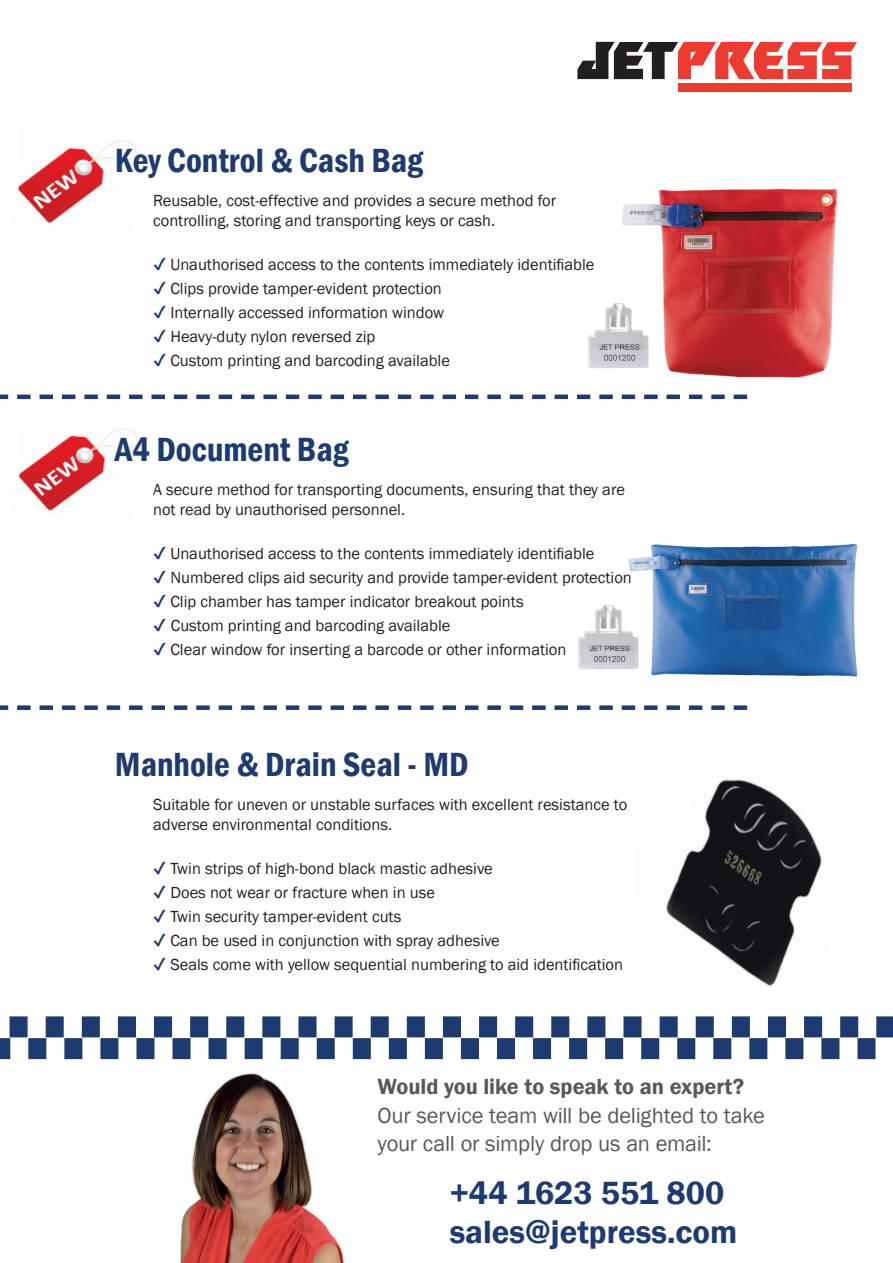
<style>
.page{position:relative;width:893px;height:1263px;background:#fff}
.page>*{position:absolute;margin:0;border:0;box-sizing:border-box;transform-origin:0 0}
.t1{font:600 condensed 34.5px "Franklin Gothic";color:#1d3b71}
.t2{font:600 33px "Franklin Gothic";color:#1d3b71}
.t3{font:22.5px/28.5px "Franklin Gothic";letter-spacing:-.01em;color:#57585a}
.t4{font:600 22.5px "Franklin Gothic";letter-spacing:-.005em;color:#57585a}
.t5{font:16.5px/19.8px "Franklin Gothic";color:#231f20}
.s1{color:#1d3b71}
</style>
<div class="page">
<img style="left:18px;top:428px;width:120px;height:83px">
<img style="left:17px;top:140px;width:120px;height:83px">
<div style="left:678px;top:83px;width:173px;height:9px;background:#ee3b32"></div>
<svg style="left:577px;top:42px;width:280px;height:37px"></svg>
<svg style="left:0;top:395px;width:747px;height:4px"></svg>
<svg style="left:0;top:705px;width:747px;height:5px"></svg>
<img style="left:666px;top:779px;width:156px;height:208px">
<img style="left:622px;top:188px;width:216px;height:189px">
<img style="left:628px;top:543px;width:230px;height:133px">
<img style="left:180px;top:1072px;width:164px;height:191px">
<svg style="left:0;top:1016px;width:893px;height:43px"></svg>
<img style="left:588px;top:301px;width:63px;height:69px">
<img style="left:578px;top:602px;width:62px;height:69px">
<svg style="left:33px;top:168px;width:47px;height:41px;background:#d52a30"></svg>
<svg style="left:34px;top:456px;width:47px;height:40px;background:#d5282f"></svg>
<h1 class="t1" style="left:115px;top:137px;width:310px">Key Control &amp; Cash Bag</h1>
<p class="t5" style="left:153px;top:191px;width:405px">Reusable, cost-effective and provides a secure method for controlling, storing and transporting keys or cash.</p>
<p class="t5" style="left:153px;top:255px;width:443px"><span class="s1">✔</span> Unauthorised access to the contents immediately identifiable</p>
<p class="t5" style="left:153px;top:279px;width:290px"><span class="s1">✔</span> Clips provide tamper-evident protection</p>
<p class="t5" style="left:153px;top:303px;width:292px"><span class="s1">✔</span> Internally accessed information window</p>
<p class="t5" style="left:153px;top:327px;width:224px"><span class="s1">✔</span> Heavy-duty nylon reversed zip</p>
<p class="t5" style="left:153px;top:351px;width:298px"><span class="s1">✔</span> Custom printing and barcoding available</p>
<h1 class="t1" style="left:115px;top:426px;width:235px">A4 Document Bag</h1>
<p class="t5" style="left:153px;top:480px;width:473px">A secure method for transporting documents, ensuring that they are not read by unauthorised personnel.</p>
<p class="t5" style="left:153px;top:544px;width:443px"><span class="s1">✔</span> Unauthorised access to the contents immediately identifiable</p>
<p class="t5" style="left:153px;top:568px;width:480px"><span class="s1">✔</span> Numbered clips aid security and provide tamper-evident protection</p>
<p class="t5" style="left:153px;top:592px;width:372px"><span class="s1">✔</span> Clip chamber has tamper indicator breakout points</p>
<p class="t5" style="left:153px;top:616px;width:299px"><span class="s1">✔</span> Custom printing and barcoding available</p>
<p class="t5" style="left:153px;top:640px;width:415px"><span class="s1">✔</span> Clear window for inserting a barcode or other information</p>
<h1 class="t1" style="left:115px;top:741px;width:355px">Manhole &amp; Drain Seal - MD</h1>
<p class="t5" style="left:153px;top:795px;width:476px">Suitable for uneven or unstable surfaces with excellent resistance to adverse environmental conditions.</p>
<p class="t5" style="left:153px;top:858px;width:341px"><span class="s1">✔</span> Twin strips of high-bond black mastic adhesive</p>
<p class="t5" style="left:153px;top:882px;width:283px"><span class="s1">✔</span> Does not wear or fracture when in use</p>
<p class="t5" style="left:153px;top:906px;width:250px"><span class="s1">✔</span> Twin security tamper-evident cuts</p>
<p class="t5" style="left:153px;top:930px;width:348px"><span class="s1">✔</span> Can be used in conjunction with spray adhesive</p>
<p class="t5" style="left:153px;top:954px;width:472px"><span class="s1">✔</span> Seals come with yellow sequential numbering to aid identification</p>
<h3 class="t4" style="left:378px;top:1073px;width:368px">Would you like to speak to an expert?</h3>
<h3 class="t3" style="left:378px;top:1102px;width:389px">Our service team will be delighted to take your call or simply drop us an email:</h3>
<h2 class="t2" style="left:450px;top:1172px;width:276px">+44 1623 551 800</h2>
<h2 class="t2" style="left:450px;top:1211px;width:289px">sales@jetpress.com</h2>
</div>
